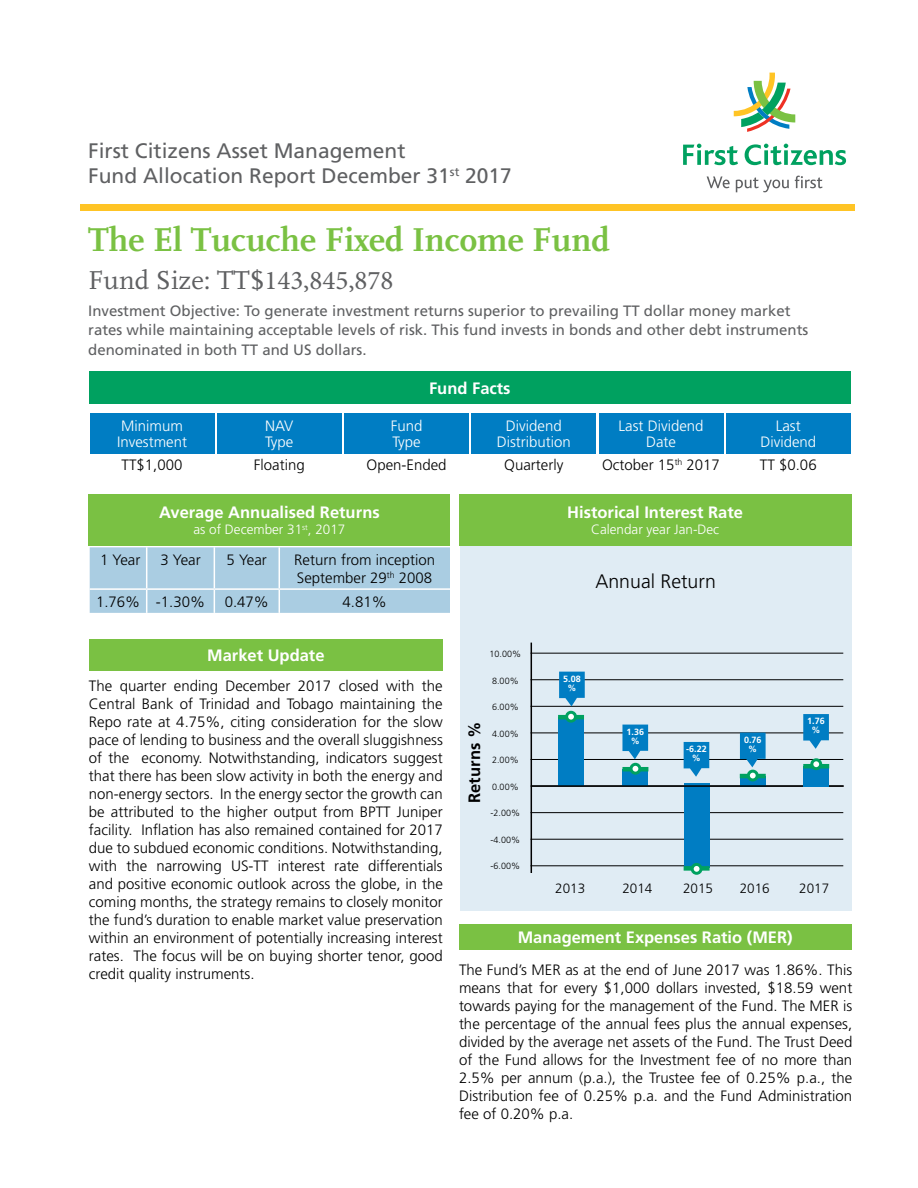
<style>
.page{position:relative;width:918px;height:1188px;background:#fff}
.page>*{position:absolute;margin:0;border:0;box-sizing:border-box;transform-origin:0 0}
.t1{font:700 34.5px "Scala";color:#7ac143}
.t2{font:27px "Scala";color:#5f6062}
.t3{font:21px/25.2px "Frutiger";color:#5f6062}
.t4{font:300 19.5px "Frutiger";color:#000}
.t5{font:700 16.5px "Frutiger";color:#fff}
.t6{font:700 16.5px "Frutiger";color:#000}
.t7{font:300 15px/18px "Frutiger";color:#000;text-align:justify}
.t8{font:15px/19.5px "Frutiger";color:#5f6062}
.t9{font:300 15px/16.5px "Frutiger";color:#fff}
.t10{font:300 13.5px "Frutiger";color:#fff}
.t11{font:300 13.5px "Frutiger";color:#000}
.t12{font:300 9px "Frutiger";color:#000}
.t13{font:700 9px/9px "Frutiger";color:#fff;text-align:center}
.s1{font-family:"Minion Pro"}
</style>
<div class="page">
<div style="left:460px;top:546px;width:392px;height:365px;background:#e0ecf4"></div>
<hr style="left:531px;top:865px;width:312px;height:1px;background:#000">
<hr style="left:531px;top:759px;width:312px;height:1px;background:#000">
<hr style="left:531px;top:812px;width:312px;height:1px;background:#000">
<hr style="left:531px;top:706px;width:312px;height:1px;background:#000">
<hr style="left:531px;top:839px;width:312px;height:1px;background:#000">
<hr style="left:531px;top:733px;width:312px;height:1px;background:#000">
<hr style="left:531px;top:679px;width:312px;height:1px;background:#000">
<hr style="left:531px;top:653px;width:312px;height:1px;background:#000">
<div style="left:558px;top:717px;width:26px;height:68px;background:#007dc3"></div>
<svg style="left:740px;top:778px;width:26px;height:7px"></svg>
<hr style="left:740px;top:774px;width:26px;height:4px;background:#00a160">
<div style="left:748px;top:771px;width:9px;height:9px;background:#fff;border-radius:50%"></div>
<div style="left:747px;top:770px;width:12px;height:11px;border:3px solid #00a160;border-radius:50%"></div>
<svg style="left:683px;top:144px;width:55px;height:21px"></svg>
<svg style="left:745px;top:144px;width:101px;height:21px"></svg>
<svg style="left:734px;top:73px;width:61px;height:59px"></svg>
<svg style="left:707px;top:176px;width:23px;height:12px"></svg>
<svg style="left:736px;top:177px;width:53px;height:15px"></svg>
<svg style="left:795px;top:176px;width:28px;height:12px"></svg>
<div style="left:80px;top:204px;width:775px;height:6px;background:#ffc425"></div>
<div style="left:89px;top:372px;width:762px;height:32px;background:#00a160"></div>
<div style="left:89px;top:494px;width:361px;height:51px;background:#7ac143"></div>
<div style="left:89px;top:639px;width:354px;height:31px;background:#7ac143"></div>
<div style="left:459px;top:924px;width:392px;height:26px;background:#7ac143"></div>
<div style="left:459px;top:494px;width:392px;height:51px;background:#7ac143"></div>
<div style="left:90px;top:413px;width:124px;height:41px;background:#007dc3"></div>
<div style="left:217px;top:413px;width:125px;height:41px;background:#007dc3"></div>
<div style="left:344px;top:413px;width:125px;height:41px;background:#007dc3"></div>
<div style="left:471px;top:413px;width:125px;height:41px;background:#007dc3"></div>
<div style="left:599px;top:413px;width:124px;height:41px;background:#007dc3"></div>
<div style="left:726px;top:413px;width:125px;height:41px;background:#007dc3"></div>
<svg style="left:559px;top:672px;width:26px;height:34px"></svg>
<svg style="left:684px;top:742px;width:25px;height:35px"></svg>
<svg style="left:740px;top:733px;width:26px;height:34px"></svg>
<hr style="left:531px;top:643px;width:1px;height:230px;background:#000">
<div style="left:684px;top:783px;width:26px;height:85px;background:#007dc3"></div>
<hr style="left:558px;top:715px;width:26px;height:4px;background:#00a160">
<div style="left:684px;top:866px;width:26px;height:5px;background:#00a160"></div>
<div style="left:567px;top:712px;width:8px;height:9px;background:#fff;border-radius:50%"></div>
<div style="left:565px;top:711px;width:12px;height:12px;border:3px solid #00a160;border-radius:50%"></div>
<div style="left:622px;top:769px;width:26px;height:16px;background:#007dc3"></div>
<svg style="left:622px;top:725px;width:26px;height:34px"></svg>
<hr style="left:622px;top:767px;width:26px;height:4px;background:#00a160">
<div style="left:631px;top:764px;width:9px;height:9px;background:#fff;border-radius:50%"></div>
<div style="left:630px;top:763px;width:11px;height:12px;border:3px solid #00a160;border-radius:50%"></div>
<div style="left:692px;top:864px;width:9px;height:9px;background:#fff;border-radius:50%"></div>
<div style="left:691px;top:863px;width:12px;height:12px;border:3px solid #00a160;border-radius:50%"></div>
<hr style="left:531px;top:785px;width:313px;height:2px;background:#000">
<div style="left:90px;top:547px;width:360px;height:66px;background:#aacde2"></div>
<div style="left:803px;top:766px;width:26px;height:21px;background:#007dc3"></div>
<svg style="left:803px;top:714px;width:26px;height:35px"></svg>
<hr style="left:803px;top:764px;width:26px;height:4px;background:#00a160">
<div style="left:812px;top:760px;width:9px;height:9px;background:#fff;border-radius:50%"></div>
<div style="left:810px;top:758px;width:12px;height:12px;border:3px solid #00a160;border-radius:50%"></div>
<h3 class="t3" style="left:88px;top:138px;width:425px">First Citizens Asset Management<br>Fund Allocation Report December 31<sup>st</sup> 2017</h3>
<h1 class="t1" style="left:88px;top:220px;width:523px">The El Tucuche Fixed Income Fund</h1>
<h2 class="t2" style="left:88px;top:265px;width:307px">Fund Size: TT$<span class="s1">143,845,878</span></h2>
<p class="t8" style="left:88px;top:301px;width:722px">Investment Objective: To generate investment returns superior to prevailing TT dollar money market rates while maintaining acceptable levels of risk. This fund invests in bonds and other debt instruments denominated in both TT and US dollars.</p>
<p class="t5" style="left:429px;top:379px;width:83px">Fund Facts</p>
<p class="t9" style="left:117px;top:418px;width:71px">Minimum<br>Investment</p>
<p class="t9" style="left:265px;top:418px;width:30px">NAV<br>Type</p>
<p class="t9" style="left:391px;top:418px;width:33px">Fund<br>Type</p>
<p class="t9" style="left:497px;top:418px;width:76px;text-align:center">Dividend<br>Distribution</p>
<p class="t9" style="left:619px;top:418px;width:87px;text-align:center">Last Dividend<br>Date</p>
<p class="t9" style="left:760px;top:418px;width:57px;text-align:center">Last<br>Dividend</p>
<p class="t7" style="left:122px;top:455px;width:62px">TT$1,000</p>
<p class="t7" style="left:254px;top:455px;width:52px">Floating</p>
<p class="t7" style="left:367px;top:455px;width:82px">Open-Ended</p>
<p class="t7" style="left:504px;top:455px;width:61px">Quarterly</p>
<p class="t7" style="left:602px;top:455px;width:119px">October 15<sup>th</sup> 2017</p>
<p class="t7" style="left:760px;top:455px;width:58px">TT $0.06</p>
<p class="t5" style="left:159px;top:503px;width:222px">Average Annualised Returns</p>
<p class="t10" style="left:193px;top:522px;width:153px">as of December 31<sup>st</sup>, 2017</p>
<p class="t7" style="left:100px;top:551px;width:42px">1 Year</p>
<p class="t7" style="left:160px;top:551px;width:42px">3 Year</p>
<p class="t7" style="left:227px;top:551px;width:42px">5 Year</p>
<p class="t7" style="left:294px;top:551px;width:142px">Return from inception<br>September 29<sup>th</sup> 2008</p>
<p class="t7" style="left:96px;top:593px;width:111px">1.76% -1.30%</p>
<p class="t7" style="left:225px;top:593px;width:46px">0.47%</p>
<p class="t7" style="left:343px;top:593px;width:46px">4.81%</p>
<p class="t5" style="left:567px;top:503px;width:177px">Historical Interest Rate</p>
<p class="t10" style="left:591px;top:522px;width:130px">Calendar year Jan-Dec</p>
<h3 class="t4" style="left:595px;top:570px;width:122px">Annual Return</h3>
<p class="t5" style="left:207px;top:646px;width:119px">Market Update</p>
<p class="t7" style="left:89px;top:677px;width:355px">The quarter ending December 2017 closed with the Central Bank of Trinidad and Tobago maintaining the Repo rate at 4.75%, citing consideration for the slow pace of lending to business and the overall sluggishness of the economy. Notwithstanding, indicators suggest that there has been slow activity in both the energy and non-energy sectors. In the energy sector the growth can be attributed to the higher output from BPTT Juniper facility. Inflation has also remained contained for 2017 due to subdued economic conditions. Notwithstanding, with the narrowing US-TT interest rate differentials and positive economic outlook across the globe, in the coming months, the strategy remains to closely monitor the fund’s duration to enable market value preservation within an environment of potentially increasing interest rates. The focus will be on buying shorter tenor, good credit quality instruments.</p>
<p class="t6" style="left:465px;top:803px;width:82px;rotate:-90deg">Returns %</p>
<p class="t12" style="left:490px;top:649px;width:33px">10.00%</p>
<p class="t12" style="left:492px;top:675px;width:28px">8.00%</p>
<p class="t12" style="left:492px;top:702px;width:28px">6.00%</p>
<p class="t12" style="left:492px;top:729px;width:28px">4.00%</p>
<p class="t12" style="left:492px;top:755px;width:28px">2.00%</p>
<p class="t12" style="left:492px;top:782px;width:28px">0.00%</p>
<p class="t12" style="left:491px;top:808px;width:31px">-2.00%</p>
<p class="t12" style="left:491px;top:835px;width:31px">-4.00%</p>
<p class="t12" style="left:491px;top:861px;width:31px">-6.00%</p>
<p class="t13" style="left:563px;top:674px;width:19px">5.08 %</p>
<p class="t13" style="left:627px;top:727px;width:19px">1.36 %</p>
<p class="t13" style="left:686px;top:745px;width:22px">-6.22 %</p>
<p class="t13" style="left:744px;top:735px;width:19px">0.76 %</p>
<p class="t13" style="left:807px;top:717px;width:19px">1.76 %</p>
<p class="t11" style="left:555px;top:881px;width:32px">2013</p>
<p class="t11" style="left:622px;top:881px;width:32px">2014</p>
<p class="t11" style="left:683px;top:881px;width:32px">2015</p>
<p class="t11" style="left:740px;top:881px;width:32px">2016</p>
<p class="t11" style="left:799px;top:881px;width:32px">2017</p>
<p class="t5" style="left:518px;top:928px;width:277px">Management Expenses Ratio (MER)</p>
<p class="t7" style="left:459px;top:961px;width:395px">The Fund’s MER as at the end of June 2017 was 1.86%. This means that for every $1,000 dollars invested, $18.59 went towards paying for the management of the Fund. The MER is the percentage of the annual fees plus the annual expenses, divided by the average net assets of the Fund. The Trust Deed of the Fund allows for the Investment fee of no more than 2.5% per annum (p.a.), the Trustee fee of 0.25% p.a., the Distribution fee of 0.25% p.a. and the Fund Administration fee of 0.20% p.a.</p>
</div>
